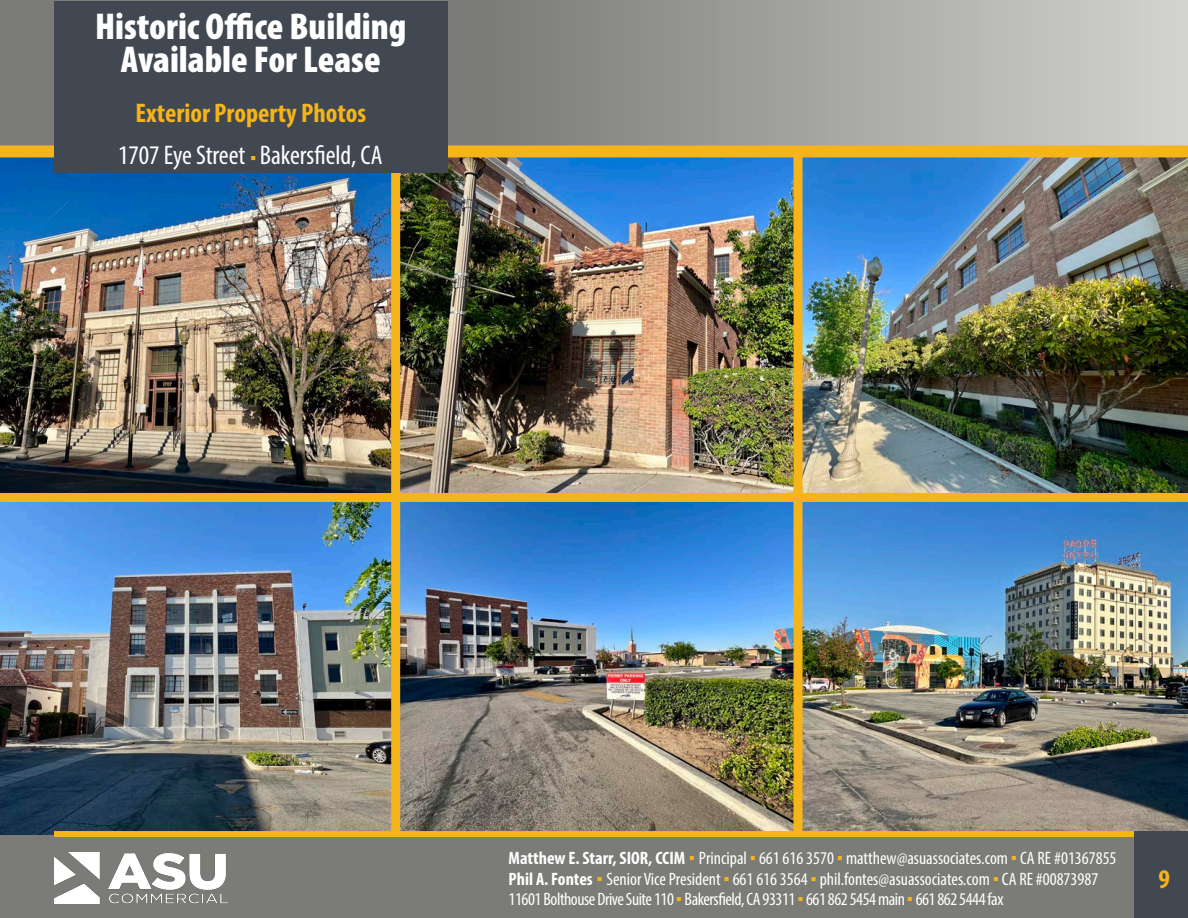
<style>
.page{position:relative;width:1188px;height:918px;background:#fff}
.page>*{position:absolute;margin:0;border:0;box-sizing:border-box;transform-origin:0 0}
.t1{font:900 condensed 37.5px "Myriad Pro";color:#fff}
.t2{font:condensed 27px "Myriad Pro";color:#fff}
.t3{font:700 condensed 27px "Myriad Pro";color:#f5b41a}
.t4{font:condensed 18px "Myriad Pro";color:#fff}
.t5{font:condensed 18px "Myriad Pro";letter-spacing:-.025em;color:#fff}
.s1{font-family:"Impact";font-stretch:normal;font-size:18px;color:#f5b41a}
.s2{font-weight:700}
.s3{font-family:"Impact";font-stretch:normal;color:#f5b41a}
</style>
<div class="page">
<img style="left:0;top:502px;width:391px;height:334px">
<img style="left:803px;top:157px;width:385px;height:336px">
<img style="left:803px;top:502px;width:385px;height:329px">
<img style="left:400px;top:502px;width:394px;height:329px">
<img style="left:0;top:157px;width:391px;height:336px">
<img style="left:400px;top:157px;width:394px;height:336px">
<div style="left:391px;top:141px;width:9px;height:692px;background:#f5b41a"></div>
<div style="left:794px;top:146px;width:9px;height:692px;background:#f5b41a"></div>
<div style="left:0;top:493px;width:1188px;height:9px;background:#f5b41a"></div>
<svg style="left:0;top:0;width:1188px;height:145px;background:#a1a19f"></svg>
<div style="left:0;top:145px;width:1188px;height:12px;background:#f5b41a"></div>
<div style="left:54px;top:1px;width:394px;height:171px;background:#414851"></div>
<div style="left:0;top:836px;width:1188px;height:82px;background:#7b7b78"></div>
<img style="left:54px;top:852px;width:174px;height:51px">
<div style="left:1134px;top:831px;width:54px;height:87px;background:#414851"></div>
<div style="left:54px;top:831px;width:1080px;height:6px;background:#f5b41a"></div>
<svg style="left:622px;top:368px;width:12px;height:17px"></svg>
<svg style="left:567px;top:378px;width:28px;height:12px"></svg>
<p class="t1" style="left:95px;top:3px;width:313px">Historic Office Building</p>
<p class="t1" style="left:121px;top:36px;width:261px">Available For Lease</p>
<p class="t3" style="left:135px;top:96px;width:232px">Exterior Property Photos</p>
<p class="t2" style="left:118px;top:139px;width:266px">1707 Eye Street <span class="s1">▪</span> Bakersfield, CA</p>
<p class="t4" style="left:509px;top:848px;width:609px"><span class="s2">Matthew E. Starr, SIOR, CCIM</span> <span class="s3">▪</span> Principal <span class="s3">▪</span> 661 616 3570 <span class="s3">▪</span> matthew@asuassociates.com <span class="s3">▪</span> CA RE #01367855</p>
<p class="t4" style="left:509px;top:869px;width:591px"><span class="s2">Phil A. Fontes</span> <span class="s3">▪</span> Senior Vice President <span class="s3">▪</span> 661 616 3564 <span class="s3">▪</span> phil.fontes@asuassociates.com <span class="s3">▪</span> CA RE #00873987</p>
<p class="t5" style="left:509px;top:888px;width:496px">11601 Bolthouse Drive Suite 110 <span class="s3">▪</span> Bakersfield, CA 93311 <span class="s3">▪</span> 661 862 5454 main <span class="s3">▪</span> 661 862 5444 fax</p>
<p class="t3" style="left:1158px;top:862px;width:13px">9</p>
</div>
